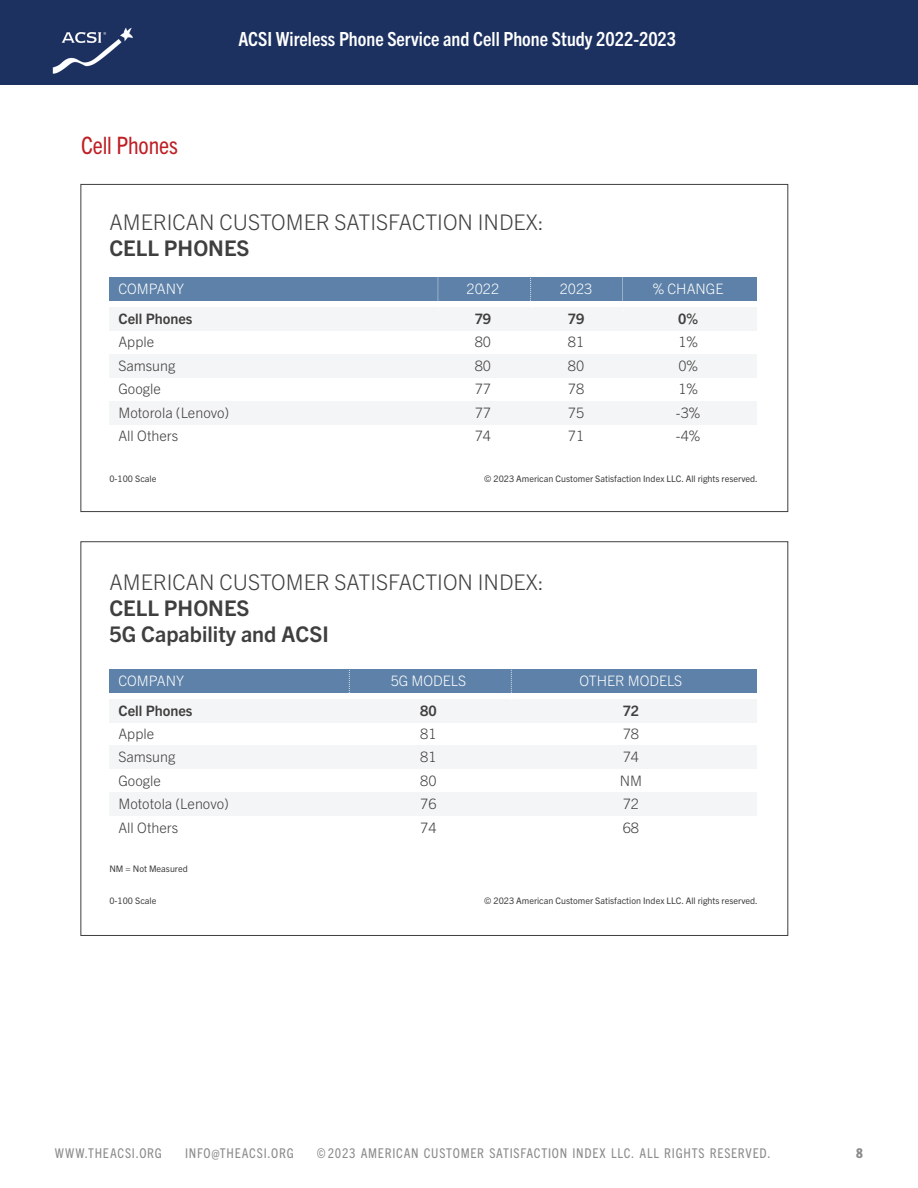
<style>
.page{position:relative;width:918px;height:1188px;background:#fff}
.page>*{position:absolute;margin:0;border:0;box-sizing:border-box;transform-origin:0 0}
.t1{font:condensed 24px "Trade Gothic Next LT Pro";letter-spacing:-.005em;color:#be1f24}
.t2{font:300 21.6px/26px "Trade Gothic Next LT Pro";color:#403f3f}
.t3{font:700 condensed 19.5px "Trade Gothic Next LT Pro";color:#fff}
.t4{font:300 14.4px/23.4px "Trade Gothic Next LT Pro";color:#403f3f}
.t5{font:300 14.4px/29.7px "Trade Gothic Next LT Pro";color:#fff;text-align:center}
.t6{font:700 14.4px/29.7px "Trade Gothic Next LT Pro";color:#403f3f}
.sidebar{font:condensed 13.5px "Trade Gothic Next LT Pro";letter-spacing:.055em;color:#8c8c8c}
.sidebar-2{font:800 condensed 13.5px "Trade Gothic Next LT Pro";color:#8c8c8c}
.t7{font:9px "Trade Gothic Next LT Pro";color:#403f3f}
.s1{font-weight:700}
.s2{font-weight:300;color:#fff}
.s3{font-weight:700;color:#403f3f}
</style>
<div class="page">
<div style="left:0;top:0;width:918px;height:84px;background:#1c3160"></div>
<div style="left:109px;top:699px;width:648px;height:23px;background:#f4f5f6"></div>
<div style="left:109px;top:746px;width:648px;height:23px;background:#f4f5f6"></div>
<div style="left:109px;top:793px;width:648px;height:23px;background:#f4f5f6"></div>
<div style="left:109px;top:669px;width:648px;height:24px;background:#5d81a8"></div>
<svg style="left:349px;top:670px;width:1px;height:23px"></svg>
<svg style="left:511px;top:669px;width:1px;height:24px"></svg>
<div style="left:109px;top:308px;width:648px;height:23px;background:#f4f5f6"></div>
<div style="left:109px;top:354px;width:648px;height:24px;background:#f4f5f6"></div>
<div style="left:109px;top:401px;width:648px;height:23px;background:#f4f5f6"></div>
<div style="left:109px;top:278px;width:648px;height:23px;background:#5d81a8"></div>
<svg style="left:437px;top:277px;width:2px;height:24px"></svg>
<svg style="left:530px;top:277px;width:2px;height:24px"></svg>
<svg style="left:622px;top:277px;width:1px;height:24px"></svg>
<p class="t1" style="left:81px;top:128px;width:99px">Cell Phones</p>
<p class="t3" style="left:238px;top:26px;width:439px">ACSI Wireless Phone Service and Cell Phone Study 2022-2023</p>
<p class="t2" style="left:109px;top:207px;width:436px">AMERICAN CUSTOMER SATISFACTION INDEX:<br><span class="s1">CELL PHONES</span></p>
<p class="t6" style="left:118px;top:273px;width:76px"><span class="s2">COMPANY<br></span>Cell Phones</p>
<p class="t4" style="left:118px;top:330px;width:112px">Apple<br>Samsung<br>Google<br>Motorola (Lenovo)<br>All Others</p>
<p class="t5" style="left:467px;top:273px;width:34px">2022<br><span class="s3">79</span></p>
<p class="t4" style="left:475px;top:330px;width:18px;text-align:justify">80<br>80<br>77<br>77<br>74</p>
<p class="t5" style="left:560px;top:273px;width:34px">2023<br><span class="s3">79</span></p>
<p class="t4" style="left:568px;top:330px;width:18px;text-align:justify">81<br>80<br>78<br>75<br>71</p>
<p class="t5" style="left:653px;top:273px;width:72px">% CHANGE<br><span class="s3">0%</span></p>
<p class="t4" style="left:676px;top:330px;width:26px">1%<br>0%<br>1% -3% -4%</p>
<p class="t7" style="left:109px;top:473px;width:48px">0-100 Scale</p>
<p class="t7" style="left:484px;top:473px;width:275px">© 2023 American Customer Satisfaction Index LLC. All rights reserved.</p>
<p class="t2" style="left:109px;top:567px;width:436px">AMERICAN CUSTOMER SATISFACTION INDEX:<br><span class="s1">CELL PHONES<br>5G Capability and ACSI</span></p>
<p class="t6" style="left:118px;top:665px;width:76px"><span class="s2">COMPANY<br></span>Cell Phones</p>
<p class="t4" style="left:118px;top:721px;width:112px">Apple<br>Samsung<br>Google<br>Mototola (Lenovo)<br>All Others</p>
<p class="t5" style="left:391px;top:665px;width:77px">5G MODELS<br><span class="s3">80</span></p>
<p class="t4" style="left:420px;top:721px;width:18px;text-align:justify">81<br>81<br>80<br>76<br>74</p>
<p class="t7" style="left:109px;top:863px;width:80px">NM = Not Measured</p>
<p class="t5" style="left:580px;top:665px;width:104px">OTHER MODELS<br><span class="s3">72</span></p>
<p class="t4" style="left:620px;top:721px;width:24px">78<br>74<br>NM<br>72<br>68</p>
<p class="t7" style="left:109px;top:895px;width:48px">0-100 Scale</p>
<p class="t7" style="left:484px;top:895px;width:275px">© 2023 American Customer Satisfaction Index LLC. All rights reserved.</p>
<p class="sidebar" style="left:55px;top:1144px;width:109px">WWW.THEACSI.ORG</p>
<p class="sidebar" style="left:185px;top:1144px;width:110px">INFO@THEACSI.ORG</p>
<p class="sidebar" style="left:317px;top:1144px;width:455px">©2023 AMERICAN CUSTOMER SATISFACTION INDEX LLC. ALL RIGHTS RESERVED.</p>
<p class="sidebar-2" style="left:856px;top:1144px;width:8px">8</p>
</div>
